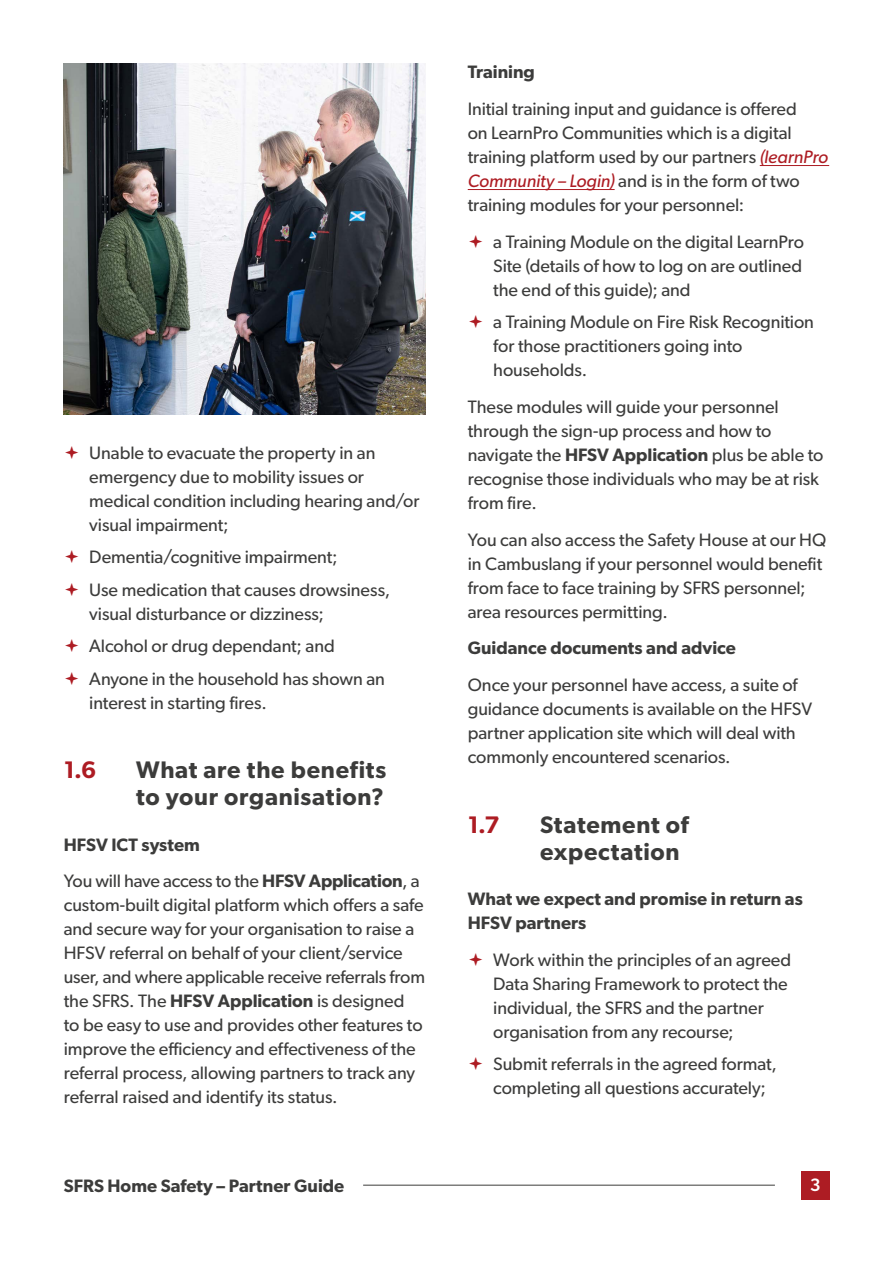
<style>
.page{position:relative;width:893px;height:1263px;background:#fff}
.page>*{position:absolute;margin:0;border:0;box-sizing:border-box;transform-origin:0 0}
.t1{font:600 24px/27px "Gibson";letter-spacing:.03em;color:#3c3c3b}
.t2{font:600 24px "Gibson";color:#ad1c23}
.t3{font:18px/24px "Gibson";letter-spacing:-.005em;color:#3c3c3b}
.t4{font:600 18px/36.8px "Gibson";color:#3c3c3b}
.t5{font:500 18px "Gibson";color:#fff}
.s1{font-weight:400}
.s2{font-weight:600}
.s3{font-style:italic;color:#ad1c23}
</style>
<div class="page">
<hr style="left:363px;top:1185px;width:412px;height:1px;background:#3c3c3b">
<hr style="left:760px;top:165px;width:69px;height:1px;background:#ad1c23">
<hr style="left:468px;top:189px;width:147px;height:1px;background:#ad1c23">
<img style="left:64px;top:64px;width:361px;height:351px">
<div style="left:801px;top:1171px;width:28px;height:28px;background:#ad1c23"></div>
<p class="t3" style="left:89px;top:440px;width:332px">Unable to evacuate the property in an emergency due to mobility issues or medical condition including hearing and/or visual impairment;</p>
<p class="t3" style="left:89px;top:540px;width:302px;line-height:32.5px">Dementia/cognitive impairment;<br>Use medication that causes drowsiness,</p>
<p class="t3" style="left:89px;top:597px;width:297px;line-height:32.5px">visual disturbance or dizziness;<br>Alcohol or drug dependant; and<br>Anyone in the household has shown an</p>
<p class="t3" style="left:89px;top:690px;width:179px">interest in starting fires.</p>
<h1 class="t2" style="left:64px;top:756px;width:34px">1.6</h1>
<h1 class="t1" style="left:136px;top:756px;width:252px">What are the benefits to your organisation?</h1>
<p class="t4" style="left:64px;top:826px;width:357px">HFSV ICT system<br><span class="s1">You will have access to the</span> HFSV Application<span class="s1">, a</span></p>
<p class="t3" style="left:64px;top:893px;width:363px">custom-built digital platform which offers a safe and secure way for your organisation to raise a HFSV referral on behalf of your client/service user, and where applicable receive referrals from the SFRS. The <span class="s2">HFSV Application</span> is designed<br>to be easy to use and provides other features to improve the efficiency and effectiveness of the referral process, allowing partners to track any referral raised and identify its status.</p>
<p class="t4" style="left:64px;top:1167px;width:282px">SFRS Home Safety – Partner Guide</p>
<p class="t4" style="left:468px;top:53px;width:69px">Training</p>
<p class="t3" style="left:468px;top:96px;width:362px">Initial training input and guidance is offered<br>on LearnPro Communities which is a digital training platform used by our partners <span class="s3">(learnPro Community – Login)</span> and is in the form of two training modules for your personnel:</p>
<p class="t3" style="left:493px;top:229px;width:312px;text-align:justify">a Training Module on the digital LearnPro Site (details of how to log on are outlined the end of this guide); and</p>
<p class="t3" style="left:493px;top:310px;width:322px">a Training Module on Fire Risk Recognition for those practitioners going into households.</p>
<p class="t3" style="left:468px;top:394px;width:357px">These modules will guide your personnel through the sign-up process and how to navigate the <span class="s2">HFSV Application</span> plus be able to recognise those individuals who may be at risk from fire.</p>
<p class="t3" style="left:468px;top:527px;width:360px">You can also access the Safety House at our HQ in Cambuslang if your personnel would benefit from face to face training by SFRS personnel; area resources permitting.</p>
<p class="t4" style="left:468px;top:629px;width:270px">Guidance documents and advice</p>
<p class="t3" style="left:468px;top:673px;width:346px">Once your personnel have access, a suite of guidance documents is available on the HFSV partner application site which will deal with commonly encountered scenarios.</p>
<h1 class="t2" style="left:468px;top:810px;width:33px">1.7</h1>
<h1 class="t1" style="left:540px;top:810px;width:150px">Statement of expectation</h1>
<p class="t4" style="left:468px;top:886px;width:337px;line-height:24px">What we expect and promise in return as<br>HFSV partners</p>
<p class="t3" style="left:493px;top:947px;width:299px">Work within the principles of an agreed Data Sharing Framework to protect the individual, the SFRS and the partner organisation from any recourse;</p>
<p class="t3" style="left:493px;top:1052px;width:285px">Submit referrals in the agreed format, completing all questions accurately;</p>
<p class="t5" style="left:810px;top:1174px;width:12px">3</p>
</div>
